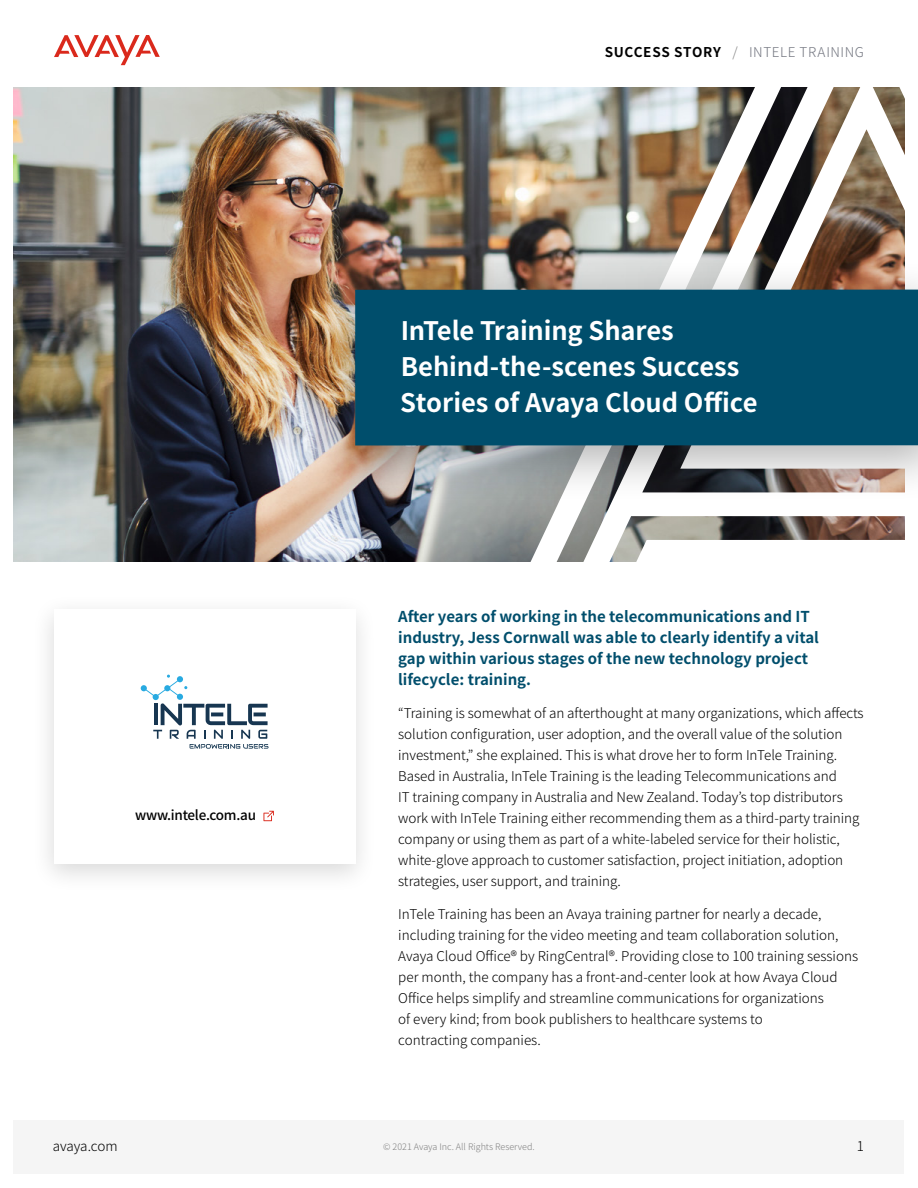
<style>
.page{position:relative;width:918px;height:1188px;background:#fff}
.page>*{position:absolute;margin:0;border:0;box-sizing:border-box;transform-origin:0 0}
.t1{font:700 25.5px/36px "Noto Sans JP";letter-spacing:-.005em;color:#fff}
.t2{font:700 15px/21px "Noto Sans JP";color:#004e6c}
.t3{font:300 13.5px/21px "Noto Sans JP";letter-spacing:-.005em;color:#000}
.t4{font:300 13.5px "Noto Sans JP";letter-spacing:.045em;color:#71747e}
.t5{font:500 13.5px "Noto Sans JP";letter-spacing:-.02em;color:#000}
.t6{font:300 9px "Noto Sans JP";color:#808080}
.s1{font-weight:700;color:#000}
.s2{color:#808080}
</style>
<div class="page">
<svg style="left:54px;top:35px;width:106px;height:30px"></svg>
<img style="left:14px;top:88px;width:516px;height:474px">
<img style="left:530px;top:87px;width:53px;height:475px">
<img style="left:583px;top:87px;width:322px;height:475px">
<svg style="left:680px;top:87px;width:225px;height:171px"></svg>
<div style="left:310px;top:258px;width:608px;height:246px;background:#000;opacity:.3"></div>
<div style="left:355px;top:290px;width:563px;height:155px;background:#004e6c"></div>
<div style="left:31px;top:593px;width:347px;height:300px;background:#000;opacity:.15"></div>
<div style="left:54px;top:609px;width:301px;height:255px;background:#fff"></div>
<svg style="left:263px;top:811px;width:11px;height:10px"></svg>
<svg style="left:141px;top:675px;width:128px;height:74px"></svg>
<div style="left:14px;top:1120px;width:890px;height:54px;background:#f5f5f5"></div>
<p class="t4" style="left:605px;top:44px;width:261px"><span class="s1">SUCCESS STORY</span> <span class="s2">/</span> INTELE TRAINING</p>
<p class="t5" style="left:135px;top:808px;width:122px">www.intele.com.au</p>
<h1 class="t1" style="left:400px;top:313px;width:359px">InTele Training Shares<br>Behind-the-scenes Success<br>Stories of Avaya Cloud Office</h1>
<p class="t2" style="left:398px;top:606px;width:422px">After years of working in the telecommunications and IT industry, Jess Cornwall was able to clearly identify a vital gap within various stages of the new technology project lifecycle: training.</p>
<p class="t3" style="left:398px;top:703px;width:467px">“Training is somewhat of an afterthought at many organizations, which affects solution configuration, user adoption, and the overall value of the solution investment,” she explained. This is what drove her to form InTele Training.<br>Based in Australia, InTele Training is the leading Telecommunications and<br>IT training company in Australia and New Zealand. Today’s top distributors work with InTele Training either recommending them as a third-party training company or using them as part of a white-labeled service for their holistic, white-glove approach to customer satisfaction, project initiation, adoption strategies, user support, and training.</p>
<p class="t3" style="left:398px;top:904px;width:461px">InTele Training has been an Avaya training partner for nearly a decade, including training for the video meeting and team collaboration solution, Avaya Cloud Office® by RingCentral®. Providing close to 100 training sessions per month, the company has a front-and-center look at how Avaya Cloud Office helps simplify and streamline communications for organizations<br>of every kind; from book publishers to healthcare systems to<br>contracting companies.</p>
<p class="t3" style="left:53px;top:1135px;width:66px">avaya.com</p>
<p class="t6" style="left:383px;top:1142px;width:153px">© 2021 Avaya Inc. All Rights Reserved.</p>
<p class="t3" style="left:857px;top:1135px;width:9px">1</p>
</div>
